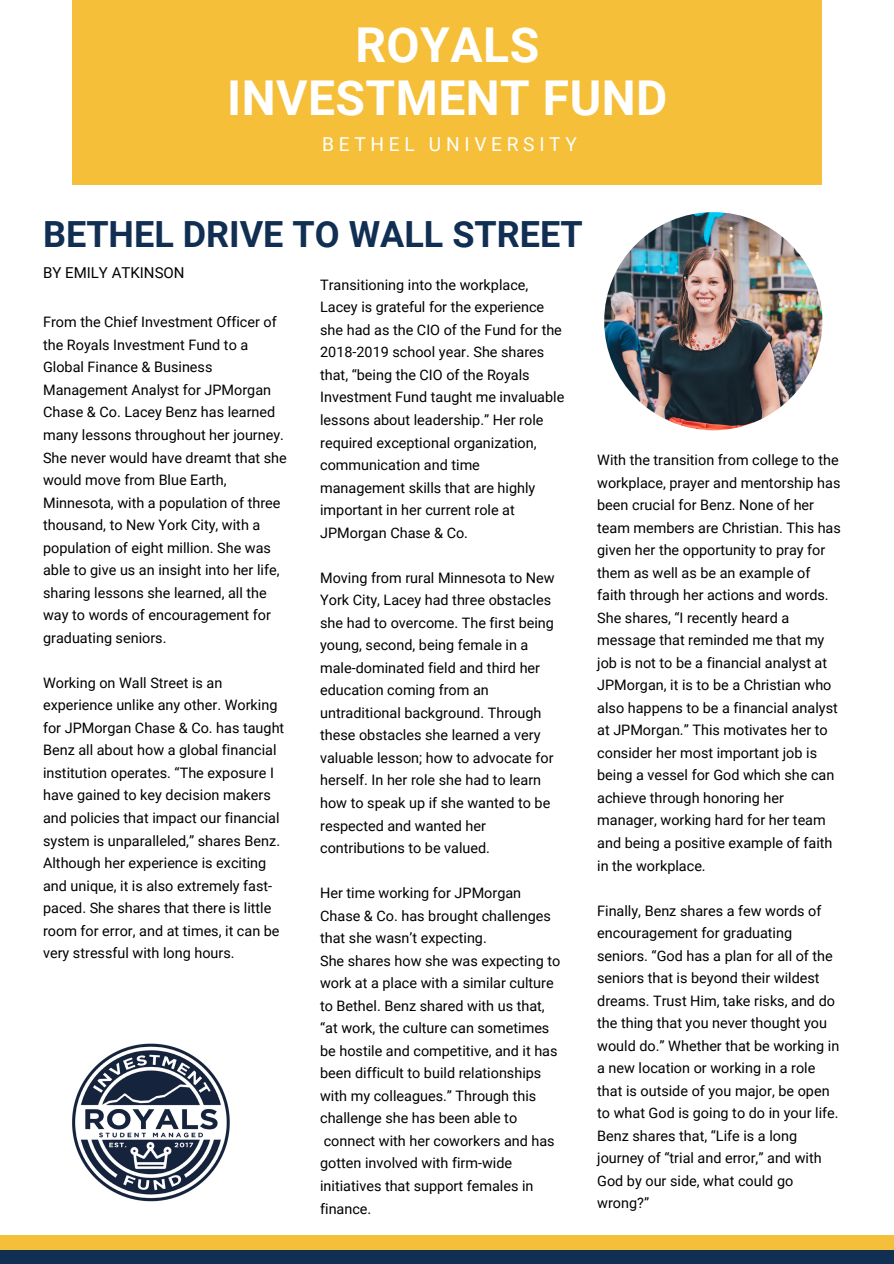
<style>
.page{position:relative;width:894px;height:1264px;background:#fff}
.page>*{position:absolute;margin:0;border:0;box-sizing:border-box;transform-origin:0 0}
.t1{font:700 48px/52.9px "Roboto";letter-spacing:.01em;color:#fff;text-align:center}
.t2{font:700 36px "Roboto";color:#112e53}
.t3{font:19.2px "Roboto";letter-spacing:.245em;color:#fff}
.t4{font:15px "Roboto";color:#000}
.t5{font:14.4px/22.5px "Roboto";color:#000}
</style>
<div class="page">
<div style="left:0;top:1234px;width:893px;height:29px;background:#f6bf39"></div>
<div style="left:0;top:1250px;width:893px;height:13px;background:#112e53"></div>
<div style="left:72px;top:0;width:750px;height:185px;background:#f6bf39"></div>
<img style="left:604px;top:212px;width:218px;height:218px;border-radius:50%">
<img style="left:72px;top:1043px;width:158px;height:159px">
<h1 class="t1" style="left:227px;top:19px;width:441px">ROYALS<br>INVESTMENT FUND</h1>
<h3 class="t3" style="left:322px;top:133px;width:256px">BETHEL UNIVERSITY</h3>
<h2 class="t2" style="left:43px;top:214px;width:541px">BETHEL DRIVE TO WALL STREET</h2>
<p class="t4" style="left:43px;top:264px;width:143px">BY EMILY ATKINSON</p>
<p class="t5" style="left:43px;top:311px;width:245px">From the Chief Investment Officer of the Royals Investment Fund to a Global Finance &amp; Business Management Analyst for JPMorgan Chase &amp; Co. Lacey Benz has learned many lessons throughout her journey.<br>She never would have dreamt that she would move from Blue Earth, Minnesota, with a population of three thousand, to New York City, with a population of eight million. She was able to give us an insight into her life, sharing lessons she learned, all the way to words of encouragement for graduating seniors.</p>
<p class="t5" style="left:43px;top:671px;width:243px">Working on Wall Street is an experience unlike any other. Working for JPMorgan Chase &amp; Co. has taught Benz all about how a global financial institution operates. “The exposure I have gained to key decision makers and policies that impact our financial system is unparalleled,” shares Benz.<br>Although her experience is exciting and unique, it is also extremely fast&shy;paced. She shares that there is little room for error, and at times, it can be very stressful with long hours.</p>
<p class="t5" style="left:320px;top:273px;width:246px">Transitioning into the workplace,<br>Lacey is grateful for the experience she had as the CIO of the Fund for the<br>2018-2019 school year. She shares that, “being the CIO of the Royals<br>Investment Fund taught me invaluable lessons about leadership.” Her role required exceptional organization, communication and time management skills that are highly important in her current role at<br>JPMorgan Chase &amp; Co.</p>
<p class="t5" style="left:320px;top:566px;width:236px">Moving from rural Minnesota to New<br>York City, Lacey had three obstacles she had to overcome. The first being young, second, being female in a male-dominated field and third her education coming from an untraditional background. Through these obstacles she learned a very valuable lesson; how to advocate for herself. In her role she had to learn how to speak up if she wanted to be respected and wanted her contributions to be valued.</p>
<p class="t5" style="left:320px;top:882px;width:241px">Her time working for JPMorgan<br>Chase &amp; Co. has brought challenges that she wasn’t expecting.<br>She shares how she was expecting to work at a place with a similar culture to Bethel. Benz shared with us that, “at work, the culture can sometimes be hostile and competitive, and it has been difficult to build relationships with my colleagues.” Through this challenge she has been able to connect with her coworkers and has gotten involved with firm-wide initiatives that support females in finance.</p>
<p class="t5" style="left:597px;top:449px;width:245px">With the transition from college to the workplace, prayer and mentorship has been crucial for Benz. None of her team members are Christian. This has given her the opportunity to pray for them as well as be an example of faith through her actions and words.<br>She shares, “I recently heard a message that reminded me that my job is not to be a financial analyst at JPMorgan, it is to be a Christian who also happens to be a financial analyst at JPMorgan.” This motivates her to consider her most important job is being a vessel for God which she can achieve through honoring her manager, working hard for her team and being a positive example of faith in the workplace.</p>
<p class="t5" style="left:597px;top:899px;width:243px">Finally, Benz shares a few words of encouragement for graduating seniors. “God has a plan for all of the seniors that is beyond their wildest dreams. Trust Him, take risks, and do the thing that you never thought you would do.” Whether that be working in a new location or working in a role that is outside of you major, be open to what God is going to do in your life.<br>Benz shares that, “Life is a long journey of “trial and error,” and with<br>God by our side, what could go wrong?”</p>
</div>
